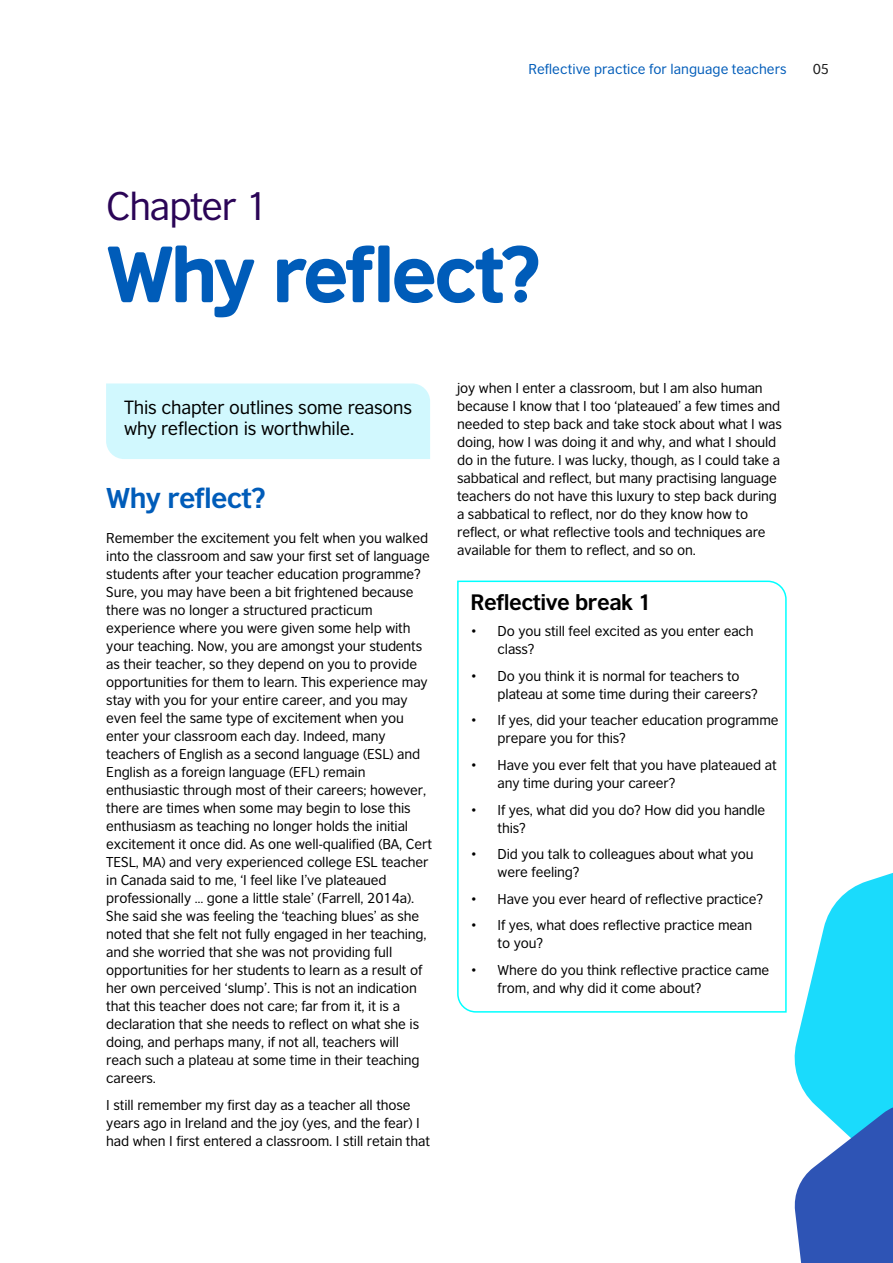
<style>
.page{position:relative;width:893px;height:1263px;background:#fff}
.page>*{position:absolute;margin:0;border:0;box-sizing:border-box;transform-origin:0 0}
.Title_A{font:75px "British Council Sans Headline";letter-spacing:-.045em;color:#005cb9}
.Title_B{font:37.5px "British Council Sans";letter-spacing:-.03em;color:#2b0557}
.Subhead_A{font:700 27px "British Council Sans";letter-spacing:-.025em;color:#005cb9}
.Subhead_B{font:700 21px "British Council Sans";letter-spacing:-.025em;color:#000}
.Body{font:18px/21.6px "British Council Sans";letter-spacing:-.01em;color:#000}
.Body-2{font:13.5px/18px "British Council Sans";letter-spacing:-.01em;color:#000}
.Body_-_Right{font:13.5px "British Council Sans";letter-spacing:.005em;color:#005cb9}
.Body_-_Right-2{font:13.5px "British Council Sans";color:#1a1a1a}
</style>
<div class="page">
<svg style="left:794px;top:873px;width:99px;height:390px"></svg>
<div style="left:106px;top:383px;width:324px;height:76px;background:#d1f8fe"></div>
<svg style="left:457px;top:580px;width:330px;height:433px"></svg>
<p class="Body_-_Right" style="left:528px;top:58px;width:260px">Reflective practice for language teachers</p>
<p class="Body_-_Right-2" style="left:813px;top:58px;width:18px">05</p>
<p class="Title_B" style="left:106px;top:175px;width:164px">Chapter 1</p>
<p class="Title_A" style="left:106px;top:216px;width:436px">Why reflect?</p>
<p class="Body" style="left:124px;top:394px;width:290px">This chapter outlines some reasons why reflection is worthwhile.</p>
<p class="Subhead_A" style="left:106px;top:474px;width:161px">Why reflect?</p>
<p class="Body-2" style="left:106px;top:528px;width:327px">Remember the excitement you felt when you walked into the classroom and saw your first set of language students after your teacher education programme?<br>Sure, you may have been a bit frightened because there was no longer a structured practicum experience where you were given some help with your teaching. Now, you are amongst your students as their teacher, so they depend on you to provide opportunities for them to learn. This experience may stay with you for your entire career, and you may even feel the same type of excitement when you enter your classroom each day. Indeed, many teachers of English as a second language (ESL) and English as a foreign language (EFL) remain enthusiastic through most of their careers; however, there are times when some may begin to lose this enthusiasm as teaching no longer holds the initial excitement it once did. As one well-qualified (BA, Cert TESL, MA) and very experienced college ESL teacher in Canada said to me, ‘I feel like I’ve plateaued professionally … gone a little stale’ (Farrell, 2014a).<br>She said she was feeling the ‘teaching blues’ as she noted that she felt not fully engaged in her teaching, and she worried that she was not providing full opportunities for her students to learn as a result of her own perceived ‘slump’. This is not an indication that this teacher does not care; far from it, it is a declaration that she needs to reflect on what she is doing, and perhaps many, if not all, teachers will reach such a plateau at some time in their teaching careers.</p>
<p class="Body-2" style="left:106px;top:1094px;width:325px">I still remember my first day as a teacher all those years ago in Ireland and the joy (yes, and the fear) I had when I first entered a classroom. I still retain that</p>
<p class="Body-2" style="left:457px;top:378px;width:326px">joy when I enter a classroom, but I am also human because I know that I too ‘plateaued’ a few times and needed to step back and take stock about what I was doing, how I was doing it and why, and what I should do in the future. I was lucky, though, as I could take a sabbatical and reflect, but many practising language teachers do not have this luxury to step back during a sabbatical to reflect, nor do they know how to reflect, or what reflective tools and techniques are available for them to reflect, and so on.</p>
<p class="Subhead_B" style="left:471px;top:583px;width:183px">Reflective break 1</p>
<p class="Body-2" style="left:498px;top:621px;width:258px;text-indent:-27px">• Do you still feel excited as you enter each class?</p>
<p class="Body-2" style="left:498px;top:666px;width:262px;text-indent:-27px">• Do you think it is normal for teachers to plateau at some time during their careers?</p>
<p class="Body-2" style="left:498px;top:710px;width:282px;text-indent:-27px">• If yes, did your teacher education programme prepare you for this?</p>
<p class="Body-2" style="left:498px;top:755px;width:281px;text-indent:-27px">• Have you ever felt that you have plateaued at any time during your career?</p>
<p class="Body-2" style="left:498px;top:799px;width:269px;text-indent:-27px">• If yes, what did you do? How did you handle this?</p>
<p class="Body-2" style="left:498px;top:844px;width:257px;text-indent:-27px">• Did you talk to colleagues about what you were feeling?</p>
<p class="Body-2" style="left:471px;top:888px;width:294px">• Have you ever heard of reflective practice?</p>
<p class="Body-2" style="left:498px;top:915px;width:256px;text-indent:-27px">• If yes, what does reflective practice mean to you?</p>
<p class="Body-2" style="left:498px;top:959px;width:273px;text-indent:-27px">• Where do you think reflective practice came from, and why did it come about?</p>
</div>
